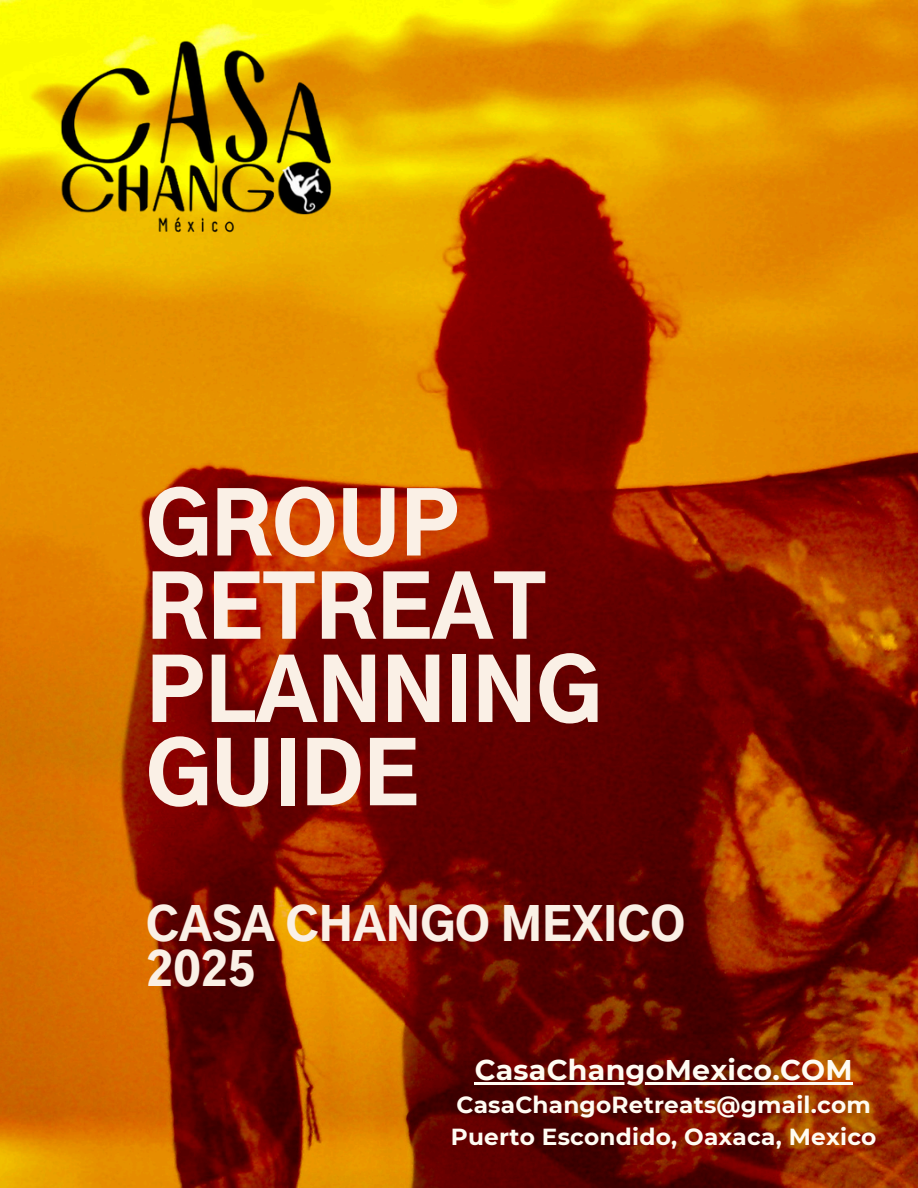
<style>
.page{position:relative;width:918px;height:1188px;background:#fff}
.page>*{position:absolute;margin:0;border:0;box-sizing:border-box;transform-origin:0 0}
.t1{font:900 84.3px/83.2px "Gothic A1";color:#faf0e6}
.t2{font:900 45.15px/45px "Gothic A1";color:#faf0e6}
.t3{font:700 28.5px "Montserrat";letter-spacing:.01em;color:#fffcf3}
.t4{font:700 23.25px "Montserrat";letter-spacing:.01em;color:#fffcf3}
</style>
<div class="page">
<img style="left:0;top:0;width:918px;height:1188px">
<img style="left:0;top:0;width:505px;height:383px">
<hr style="left:475px;top:1082px;width:378px;height:2px;background:#fffcf3">
<p class="t1" style="left:146px;top:489px;width:457px">GROUP<br>RETREAT<br>PLANNING<br>GUIDE</p>
<p class="t2" style="left:146px;top:905px;width:541px">CASA CHANGO MEXICO<br>2025</p>
<p class="t3" style="left:475px;top:1052px;width:379px">CasaChangoMexico.COM</p>
<p class="t4" style="left:456px;top:1091px;width:416px">CasaChangoRetreats@gmail.com</p>
<h1 class="t4" style="left:451px;top:1122px;width:427px">Puerto Escondido, Oaxaca, Mexico</h1>
</div>
